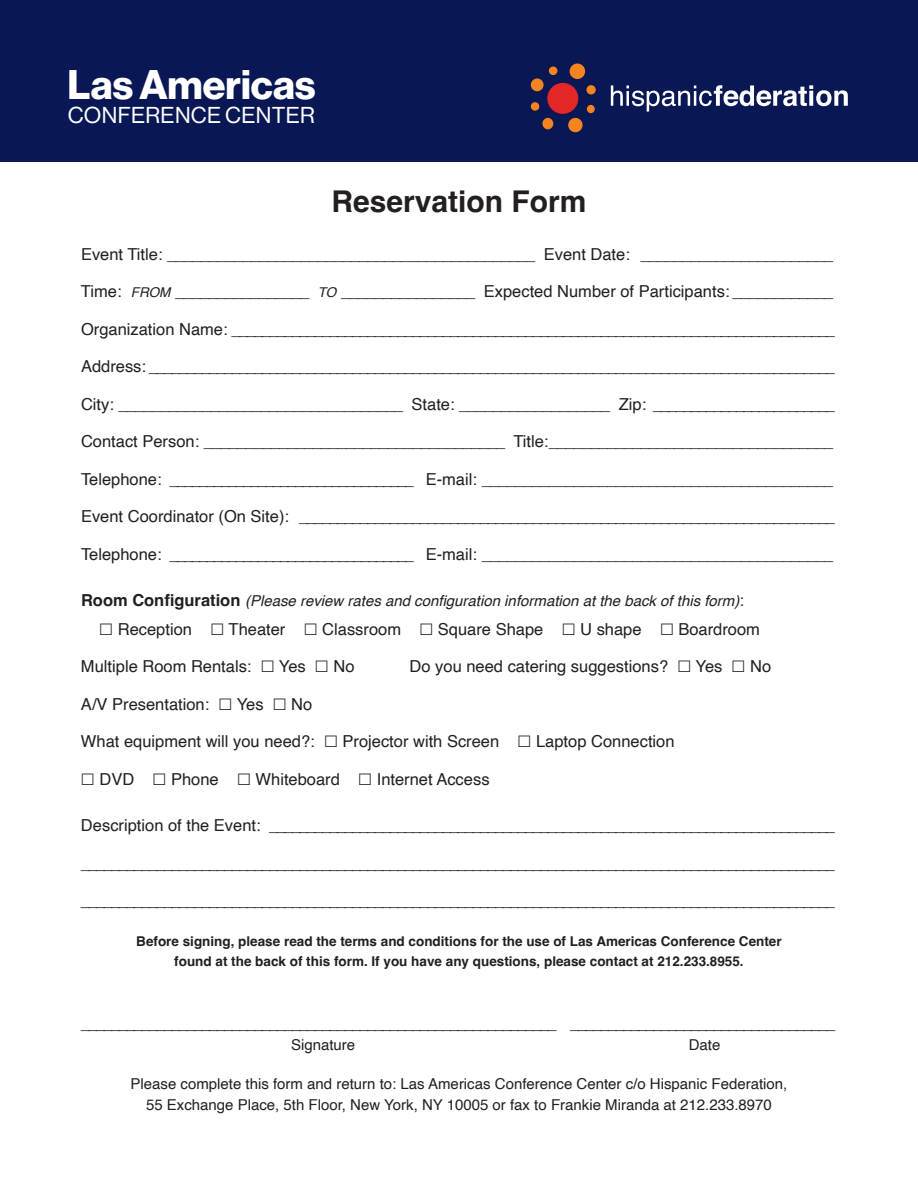
<style>
.page{position:relative;width:918px;height:1188px;background:#fff}
.page>*{position:absolute;margin:0;border:0;box-sizing:border-box;transform-origin:0 0}
.t1{font:40.5px "N Haas Grotesk DS Pro 75 Bd";color:#fff}
.t2{font:700 30px "Helvetica";color:#231f20}
.t3{font:22.5px "N Haas Grotesk DS Pro 55 Rg";letter-spacing:.015em;color:#fff}
.t4{font:16.5px "Helvetica";color:#231f20}
.t5{font:15px/21px "Helvetica";color:#231f20;text-align:center}
.t6{font:italic 15px "Helvetica";color:#231f20}
.t7{font:700 13.5px/19.5px "Helvetica";color:#231f20;text-align:center}
.s1{font-style:italic;font-size:13.5px}
.s2{font-weight:700;font-style:normal;font-size:16.5px}
.s3{font-style:normal;font-size:16.5px}
</style>
<div class="page">
<div style="left:0;top:0;width:918px;height:162px;background:#091855"></div>
<div style="left:547px;top:83px;width:31px;height:31px;background:#e32626;border-radius:50%"></div>
<div style="left:549px;top:67px;width:8px;height:8px;background:#f58320;border-radius:50%"></div>
<div style="left:531px;top:78px;width:13px;height:13px;background:#f58320;border-radius:50%"></div>
<div style="left:568px;top:118px;width:15px;height:14px;background:#f58320;border-radius:50%"></div>
<div style="left:542px;top:118px;width:11px;height:11px;background:#f58320;border-radius:50%"></div>
<div style="left:587px;top:105px;width:8px;height:8px;background:#f58320;border-radius:50%"></div>
<div style="left:531px;top:102px;width:8px;height:9px;background:#f58320;border-radius:50%"></div>
<div style="left:570px;top:64px;width:15px;height:15px;background:#f58320;border-radius:50%"></div>
<div style="left:586px;top:85px;width:10px;height:9px;background:#f58320;border-radius:50%"></div>
<svg style="left:611px;top:85px;width:237px;height:27px"></svg>
<h1 class="t1" style="left:68px;top:61px;width:250px">Las Americas</h1>
<h3 class="t3" style="left:68px;top:102px;width:249px">CONFERENCE CENTER</h3>
<h2 class="t2" style="left:331px;top:183px;width:257px">Reservation Form</h2>
<p class="t4" style="left:81px;top:241px;width:754px">Event Title: ____________________________________________ Event Date: _______________________</p>
<p class="t4" style="left:81px;top:279px;width:754px">Time: <span class="s1">FROM</span> ________________ <span class="s1">TO</span> ________________ Expected Number of Participants: ____________</p>
<p class="t4" style="left:81px;top:316px;width:756px">Organization Name: ________________________________________________________________________________</p>
<p class="t4" style="left:81px;top:354px;width:756px">Address: ___________________________________________________________________________________________</p>
<p class="t4" style="left:81px;top:391px;width:756px">City: __________________________________ State: __________________ Zip: ________________________</p>
<p class="t4" style="left:81px;top:429px;width:754px">Contact Person: ____________________________________ Title:__________________________________</p>
<p class="t4" style="left:81px;top:466px;width:754px">Telephone: _________________________________ E-mail: __________________________________________</p>
<p class="t4" style="left:81px;top:504px;width:756px">Event Coordinator (On Site): _______________________________________________________________________</p>
<p class="t4" style="left:81px;top:541px;width:754px">Telephone: _________________________________ E-mail: __________________________________________</p>
<p class="t6" style="left:81px;top:589px;width:665px"><span class="s2">Room Configuration</span> (Please review rates and configuration information at the back of this form)<span class="s3">:</span></p>
<p class="t4" style="left:118px;top:616px;width:76px">Reception</p>
<p class="t4" style="left:229px;top:616px;width:58px">Theater</p>
<p class="t4" style="left:322px;top:616px;width:80px">Classroom</p>
<p class="t4" style="left:438px;top:616px;width:107px">Square Shape</p>
<p class="t4" style="left:580px;top:616px;width:63px">U shape</p>
<p class="t4" style="left:678px;top:616px;width:83px">Boardroom</p>
<p class="t4" style="left:81px;top:654px;width:172px">Multiple Room Rentals:</p>
<p class="t4" style="left:279px;top:654px;width:28px">Yes</p>
<p class="t4" style="left:333px;top:654px;width:23px">No</p>
<p class="t4" style="left:410px;top:654px;width:260px">Do you need catering suggestions?</p>
<p class="t4" style="left:696px;top:654px;width:28px">Yes</p>
<p class="t4" style="left:750px;top:654px;width:23px">No</p>
<p class="t4" style="left:81px;top:691px;width:130px">A/V Presentation:</p>
<p class="t4" style="left:237px;top:691px;width:28px">Yes</p>
<p class="t4" style="left:291px;top:691px;width:23px">No</p>
<p class="t4" style="left:81px;top:729px;width:235px">What equipment will you need?:</p>
<p class="t4" style="left:343px;top:729px;width:158px">Projector with Screen</p>
<p class="t4" style="left:536px;top:729px;width:140px">Laptop Connection</p>
<p class="t4" style="left:99px;top:766px;width:36px">DVD</p>
<p class="t4" style="left:171px;top:766px;width:49px">Phone</p>
<p class="t4" style="left:256px;top:766px;width:86px">Whiteboard</p>
<p class="t4" style="left:377px;top:766px;width:114px">Internet Access</p>
<p class="t4" style="left:81px;top:813px;width:756px">Description of the Event: ___________________________________________________________________________</p>
<p class="t4" style="left:81px;top:850px;width:756px">____________________________________________________________________________________________________</p>
<p class="t4" style="left:81px;top:888px;width:756px">____________________________________________________________________________________________________</p>
<p class="t7" style="left:136px;top:933px;width:647px">Before signing, please read the terms and conditions for the use of Las Americas Conference Center found at the back of this form. If you have any questions, please contact at 212.233.8955.</p>
<p class="t4" style="left:81px;top:1011px;width:756px">_______________________________________________________________ ___________________________________</p>
<p class="t5" style="left:291px;top:1035px;width:66px">Signature</p>
<p class="t5" style="left:689px;top:1035px;width:33px">Date</p>
<p class="t5" style="left:131px;top:1073px;width:658px">Please complete this form and return to: Las Americas Conference Center c/o Hispanic Federation,<br>55 Exchange Place, 5th Floor, New York, NY 10005 or fax to Frankie Miranda at 212.233.8970</p>
</div>
